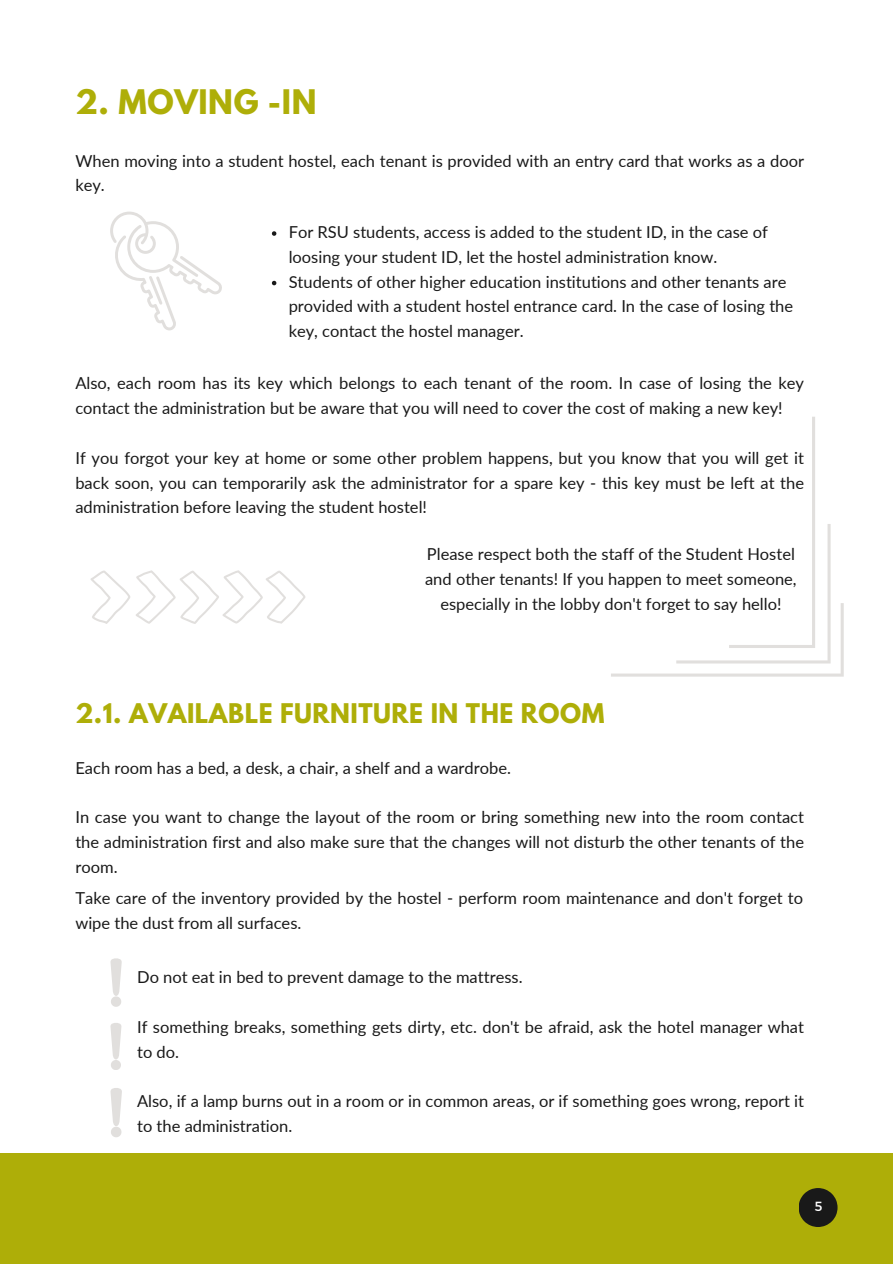
<style>
.page{position:relative;width:893px;height:1264px;background:#fff}
.page>*{position:absolute;margin:0;border:0;box-sizing:border-box;transform-origin:0 0}
.t1{font:700 30px "League Spartan";letter-spacing:.02em;color:#aeae08}
.t2{font:700 24px "League Spartan";letter-spacing:.02em;color:#aeae08}
.t3{font:16.5px/24.8px "Lato";color:#191919}
.t4{font:13.2px "Montserrat";color:#fff}
</style>
<div class="page">
<div style="left:0;top:1153px;width:892px;height:110px;background:#aeae08"></div>
<svg style="left:799px;top:1188px;width:38px;height:38px"></svg>
<svg style="left:110px;top:211px;width:112px;height:119px"></svg>
<svg style="left:611px;top:417px;width:232px;height:259px"></svg>
<svg style="left:272px;top:231px;width:4px;height:5px"></svg>
<svg style="left:272px;top:281px;width:4px;height:4px"></svg>
<svg style="left:110px;top:958px;width:12px;height:48px"></svg>
<svg style="left:110px;top:1023px;width:11px;height:46px"></svg>
<svg style="left:110px;top:1088px;width:12px;height:49px"></svg>
<svg style="left:90px;top:570px;width:215px;height:54px"></svg>
<h2 class="t1" style="left:75px;top:87px;width:242px">2. MOVING -IN</h2>
<p class="t3" style="left:75px;top:148px;width:730px">When moving into a student hostel, each tenant is provided with an entry card that works as a door key.</p>
<p class="t3" style="left:289px;top:219px;width:481px">For RSU students, access is added to the student ID, in the case of loosing your student ID, let the hostel administration know.</p>
<p class="t3" style="left:289px;top:269px;width:506px">Students of other higher education institutions and other tenants are provided with a student hostel entrance card. In the case of losing the key, contact the hostel manager.</p>
<p class="t3" style="left:75px;top:371px;width:730px">Also, each room has its key which belongs to each tenant of the room. In case of losing the key contact the administration but be aware that you will need to cover the cost of making a new key!</p>
<p class="t3" style="left:75px;top:445px;width:730px;text-align:justify">If you forgot your key at home or some other problem happens, but you know that you will get it back soon, you can temporarily ask the administrator for a spare key - this key must be left at the administration before leaving the student hostel!</p>
<p class="t3" style="left:425px;top:541px;width:373px;text-align:center">Please respect both the staff of the Student Hostel and other tenants! If you happen to meet someone, especially in the lobby don't forget to say hello!</p>
<p class="t2" style="left:75px;top:701px;width:530px">2.1. AVAILABLE FURNITURE IN THE ROOM</p>
<p class="t3" style="left:75px;top:755px;width:437px">Each room has a bed, a desk, a chair, a shelf and a wardrobe.</p>
<p class="t3" style="left:75px;top:804px;width:730px;text-align:justify">In case you want to change the layout of the room or bring something new into the room contact the administration first and also make sure that the changes will not disturb the other tenants of the room.</p>
<p class="t3" style="left:75px;top:885px;width:729px">Take care of the inventory provided by the hostel - perform room maintenance and don't forget to wipe the dust from all surfaces.</p>
<p class="t3" style="left:137px;top:964px;width:387px">Do not eat in bed to prevent damage to the mattress.</p>
<p class="t3" style="left:137px;top:1014px;width:668px">If something breaks, something gets dirty, etc. don't be afraid, ask the hotel manager what to do.</p>
<p class="t3" style="left:137px;top:1088px;width:668px">Also, if a lamp burns out in a room or in common areas, or if something goes wrong, report it to the administration.</p>
<h1 class="t4" style="left:814px;top:1197px;width:9px">5</h1>
</div>
